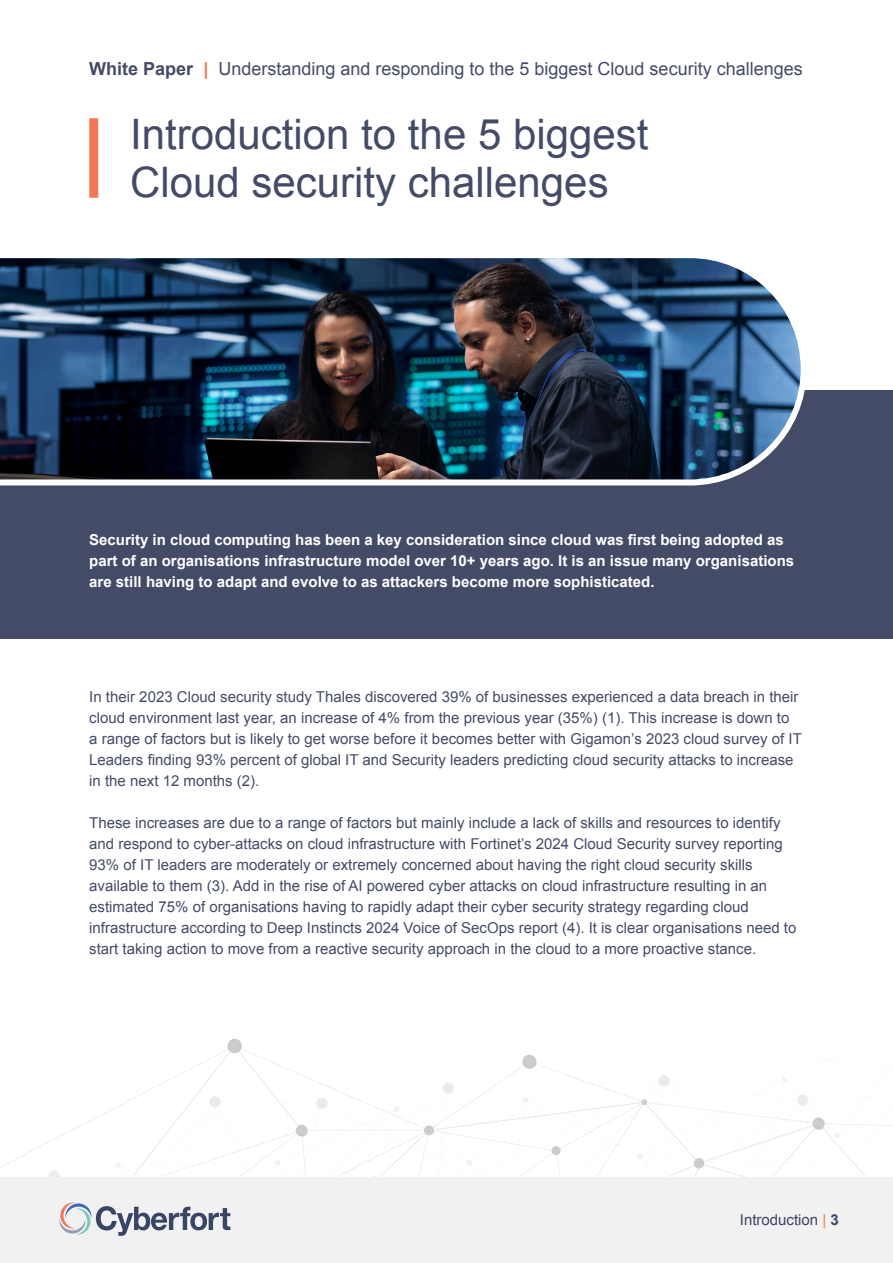
<style>
.page{position:relative;width:893px;height:1263px;background:#fff}
.page>*{position:absolute;margin:0;border:0;box-sizing:border-box;transform-origin:0 0}
.t1{font:42px/48px "Arial";color:#444b67}
.t2{font:18px "Arial";color:#444b67}
.t3{font:15px/21px "Arial";color:#444b67}
.t4{font:700 15px/21px "Arial";color:#fff}
.t5{font:15px "Arial";color:#384563}
.s1{font-weight:700}
.s2{font-weight:700;color:#f47658}
.s3{color:#f47658}
</style>
<div class="page">
<div style="left:0;top:390px;width:893px;height:249px;background:#444b67"></div>
<div style="left:89px;top:118px;width:9px;height:80px;background:#f47658"></div>
<svg style="left:0;top:1038px;width:893px;height:225px"></svg>
<img style="left:0;top:258px;width:805px;height:227px">
<p class="t2" style="left:89px;top:56px;width:715px"><span class="s1">White Paper</span> <span class="s2">|</span> Understanding and responding to the 5 biggest Cloud security challenges</p>
<h1 class="t1" style="left:130px;top:110px;width:520px">Introduction to the 5 biggest<br>Cloud security challenges</h1>
<p class="t4" style="left:89px;top:530px;width:706px">Security in cloud computing has been a key consideration since cloud was first being adopted as part of an organisations infrastructure model over 10+ years ago. It is an issue many organisations are still having to adapt and evolve to as attackers become more sophisticated.</p>
<p class="t3" style="left:89px;top:687px;width:714px">In their 2023 Cloud security study Thales discovered 39% of businesses experienced a data breach in their cloud environment last year, an increase of 4% from the previous year (35%) (1). This increase is down to<br>a range of factors but is likely to get worse before it becomes better with Gigamon’s 2023 cloud survey of IT Leaders finding 93% percent of global IT and Security leaders predicting cloud security attacks to increase in the next 12 months (2).</p>
<p class="t3" style="left:89px;top:813px;width:709px">These increases are due to a range of factors but mainly include a lack of skills and resources to identify and respond to cyber-attacks on cloud infrastructure with Fortinet’s 2024 Cloud Security survey reporting 93% of IT leaders are moderately or extremely concerned about having the right cloud security skills available to them (3). Add in the rise of AI powered cyber attacks on cloud infrastructure resulting in an estimated 75% of organisations having to rapidly adapt their cyber security strategy regarding cloud infrastructure according to Deep Instincts 2024 Voice of SecOps report (4). It is clear organisations need to start taking action to move from a reactive security approach in the cloud to a more proactive stance.</p>
<p class="t5" style="left:740px;top:1210px;width:100px">Introduction <span class="s3">|</span> <span class="s1">3</span></p>
</div>
